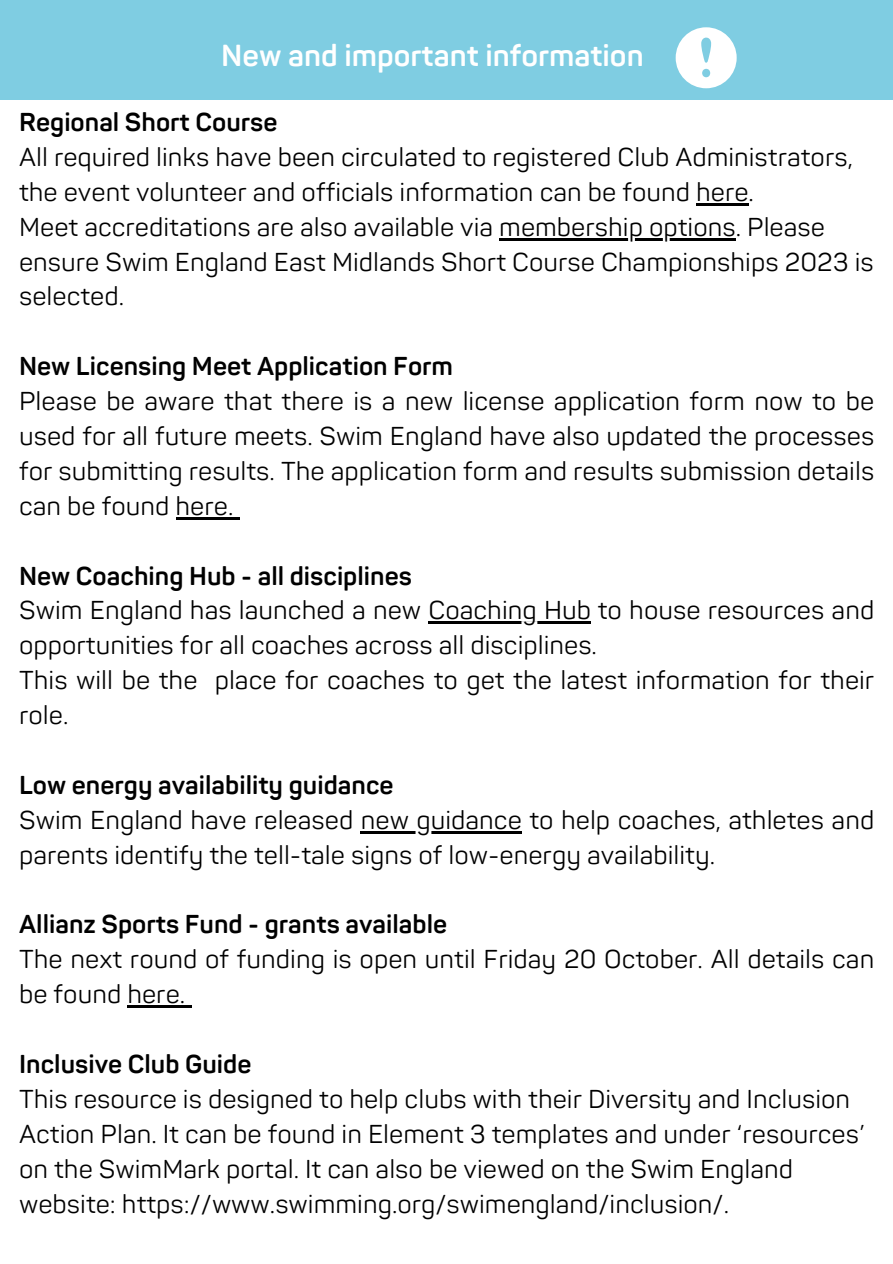
<style>
.page{position:relative;width:893px;height:1264px;background:#fff}
.page>*{position:absolute;margin:0;border:0;box-sizing:border-box;transform-origin:0 0}
.t1{font:700 30px "Panton";color:#fff}
.t2{font:25.5px/34.8px "Panton";color:#000}
.t3{font:700 25.5px "Panton";color:#000}
</style>
<div class="page">
<div style="left:0;top:0;width:892px;height:100px;background:#7fcde2"></div>
<svg style="left:675px;top:27px;width:61px;height:61px"></svg>
<hr style="left:696px;top:203px;width:52px;height:2px;background:#000">
<hr style="left:499px;top:238px;width:236px;height:2px;background:#000">
<hr style="left:175px;top:517px;width:58px;height:2px;background:#000">
<svg style="left:233px;top:517px;width:6px;height:2px"></svg>
<hr style="left:428px;top:621px;width:163px;height:3px;background:#000">
<hr style="left:361px;top:831px;width:161px;height:2px;background:#000">
<hr style="left:127px;top:1005px;width:58px;height:2px;background:#000">
<svg style="left:185px;top:1005px;width:6px;height:2px"></svg>
<h1 class="t1" style="left:221px;top:38px;width:424px">New and important information</h1>
<p class="t3" style="left:19px;top:107px;width:260px">Regional Short Course</p>
<p class="t2" style="left:19px;top:140px;width:835px">All required links have been circulated to registered Club Administrators, the event volunteer and officials information can be found here.</p>
<p class="t2" style="left:19px;top:210px;width:807px">Meet accreditations are also available via membership options. Please</p>
<p class="t2" style="left:19px;top:245px;width:856px">ensure Swim England East Midlands Short Course Championships 2023 is selected.</p>
<p class="t3" style="left:19px;top:351px;width:435px">New Licensing Meet Application Form</p>
<p class="t2" style="left:19px;top:385px;width:856px">Please be aware that there is a new license application form now to be</p>
<p class="t2" style="left:19px;top:419px;width:856px;text-align:justify">used for all future meets. Swim England have also updated the processes for submitting results. The application form and results submission details can be found here.</p>
<p class="t3" style="left:19px;top:560px;width:394px">New Coaching Hub - all disciplines</p>
<p class="t2" style="left:19px;top:594px;width:856px">Swim England has launched a new Coaching Hub to house resources and</p>
<p class="t2" style="left:19px;top:629px;width:579px">opportunities for all coaches across all disciplines.<br>This will be the</p>
<p class="t2" style="left:215px;top:664px;width:661px">place for coaches to get the latest information for their</p>
<p class="t2" style="left:19px;top:698px;width:51px">role.</p>
<p class="t3" style="left:19px;top:770px;width:376px">Low energy availability guidance</p>
<p class="t2" style="left:19px;top:803px;width:856px">Swim England have released new guidance to help coaches, athletes and</p>
<p class="t2" style="left:19px;top:838px;width:697px">parents identify the tell-tale signs of low-energy availability.</p>
<p class="t3" style="left:19px;top:909px;width:429px">Allianz Sports Fund - grants available</p>
<p class="t2" style="left:19px;top:943px;width:856px">The next round of funding is open until Friday 20 October. All details can</p>
<p class="t2" style="left:19px;top:977px;width:168px">be found here.</p>
<p class="t3" style="left:19px;top:1049px;width:234px">Inclusive Club Guide</p>
<p class="t2" style="left:19px;top:1082px;width:832px">This resource is designed to help clubs with their Diversity and Inclusion</p>
<p class="t2" style="left:19px;top:1117px;width:847px">Action Plan. It can be found in Element 3 templates and under ‘resources’ on the SwimMark portal. It can also be viewed on the Swim England website: https://www.swimming.org/swimengland/inclusion/.</p>
</div>
